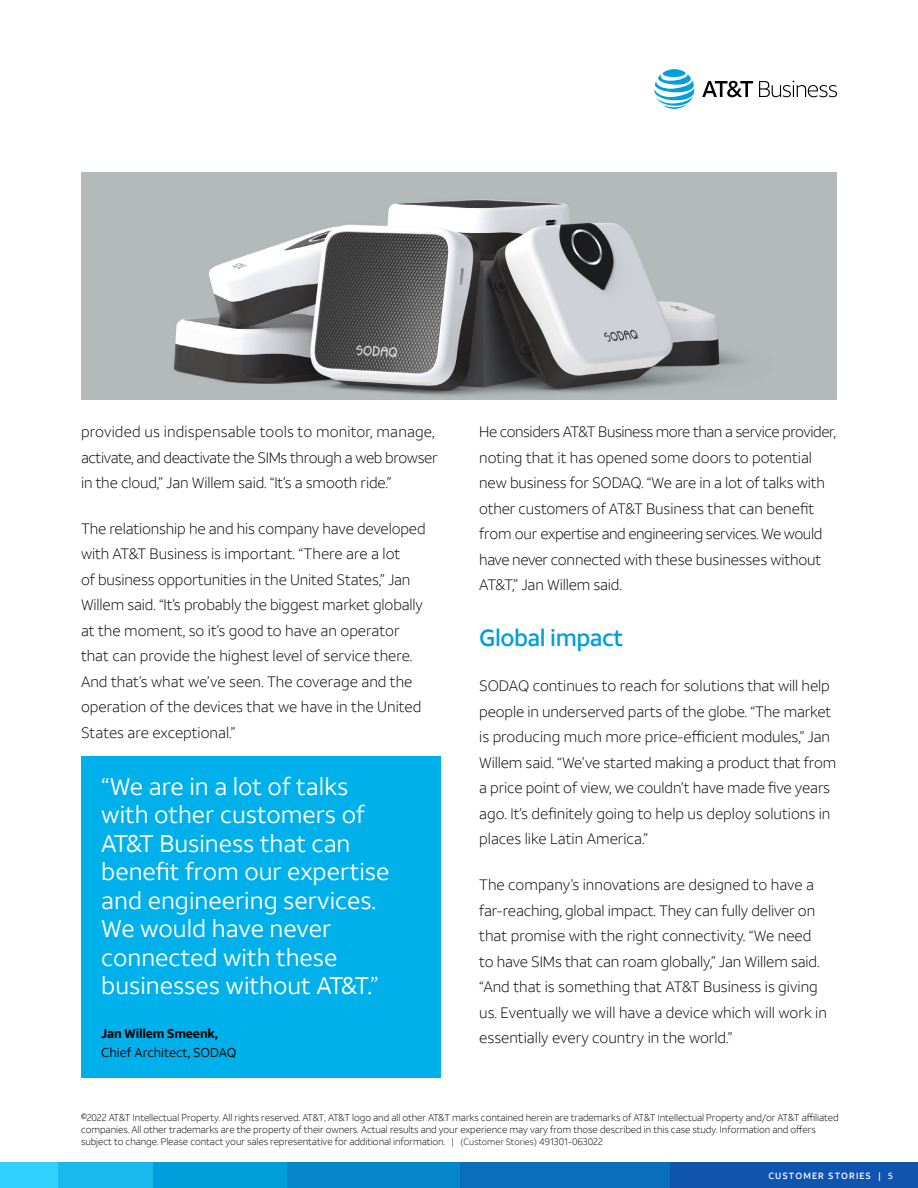
<style>
.page{position:relative;width:918px;height:1188px;background:#fff}
.page>*{position:absolute;margin:0;border:0;box-sizing:border-box;transform-origin:0 0}
.t1{font:24px/28.5px "ATT Aleck Sans";color:#fff}
.t2{font:500 23.25px "ATT Aleck Sans";letter-spacing:-.02em;color:#009fdb}
.t3{font:300 15px/25.5px "ATT Aleck Sans";letter-spacing:-.01em;color:#090304}
.t4{font:12.75px "ATT Aleck Sans";color:#090304}
.t5{font:700 12.75px "ATT Aleck Sans";letter-spacing:-.02em;color:#090304}
.t6{font:300 9.75px/12px "ATT Aleck Sans";letter-spacing:-.01em;color:#090304}
.t7{font:500 9px "ATT Aleck Sans";letter-spacing:.12em;color:#fff}
.s1{font-size:9px}
</style>
<div class="page">
<div style="left:669px;top:1163px;width:249px;height:25px;background:#0f54af"></div>
<div style="left:459px;top:1163px;width:211px;height:25px;background:#0a6ebe"></div>
<div style="left:287px;top:1163px;width:172px;height:25px;background:#0586cb"></div>
<div style="left:153px;top:1163px;width:134px;height:25px;background:#009fdb"></div>
<div style="left:57px;top:1163px;width:96px;height:25px;background:#18b9ed"></div>
<div style="left:0;top:1162px;width:57px;height:26px;background:#30d1ff"></div>
<svg style="left:654px;top:69px;width:40px;height:40px"></svg>
<svg style="left:702px;top:81px;width:51px;height:16px"></svg>
<svg style="left:759px;top:81px;width:78px;height:16px"></svg>
<div style="left:81px;top:756px;width:360px;height:322px;background:#00b0eb"></div>
<img style="left:81px;top:172px;width:756px;height:228px">
<p class="t3" style="left:81px;top:419px;width:358px">provided us indispensable tools to monitor, manage, activate, and deactivate the SIMs through a web browser in the cloud,” Jan Willem said. “It’s a smooth ride.”</p>
<p class="t3" style="left:81px;top:516px;width:346px">The relationship he and his company have developed with AT&amp;T Business is important. “There are a lot<br>of business opportunities in the United States,” Jan Willem said. “It’s probably the biggest market globally at the moment, so it’s good to have an operator that can provide the highest level of service there.<br>And that’s what we’ve seen. The coverage and the operation of the devices that we have in the United States are exceptional.”</p>
<h1 class="t1" style="left:101px;top:772px;width:290px">“We are in a lot of talks with other customers of<br>AT&amp;T Business that can benefit from our expertise and engineering services.<br>We would have never connected with these businesses without AT&amp;T.”</h1>
<p class="t5" style="left:101px;top:1025px;width:118px">Jan Willem Smeenk,</p>
<p class="t4" style="left:101px;top:1045px;width:137px">Chief Architect, SODAQ</p>
<p class="t3" style="left:479px;top:419px;width:358px">He considers AT&amp;T Business more than a service provider, noting that it has opened some doors to potential new business for SODAQ. “We are in a lot of talks with other customers of AT&amp;T Business that can benefit from our expertise and engineering services. We would have never connected with these businesses without AT&amp;T,” Jan Willem said.</p>
<h2 class="t2" style="left:479px;top:623px;width:146px">Global impact</h2>
<p class="t3" style="left:479px;top:673px;width:359px">SODAQ continues to reach for solutions that will help people in underserved parts of the globe. “The market is producing much more price-efficient modules,” Jan Willem said. “We’ve started making a product that from a price point of view, we couldn’t have made five years ago. It’s definitely going to help us deploy solutions in places like Latin America.”</p>
<p class="t3" style="left:479px;top:872px;width:349px">The company’s innovations are designed to have a far-reaching, global impact. They can fully deliver on that promise with the right connectivity. “We need to have SIMs that can roam globally,” Jan Willem said. “And that is something that AT&amp;T Business is giving us. Eventually we will have a device which will work in essentially every country in the world.”</p>
<p class="t6" style="left:81px;top:1112px;width:759px">©2022 AT&amp;T Intellectual Property. All rights reserved. AT&amp;T, AT&amp;T logo and all other AT&amp;T marks contained herein are trademarks of AT&amp;T Intellectual Property and/or AT&amp;T affiliated companies. All other trademarks are the property of their owners. Actual results and your experience may vary from those described in this case study. Information and offers subject to change. Please contact your sales representative for additional information. | <span class="s1">(Customer Stories)</span> 491301-063022</p>
<p class="t7" style="left:768px;top:1170px;width:126px">CUSTOMER STORIES | 5</p>
</div>
